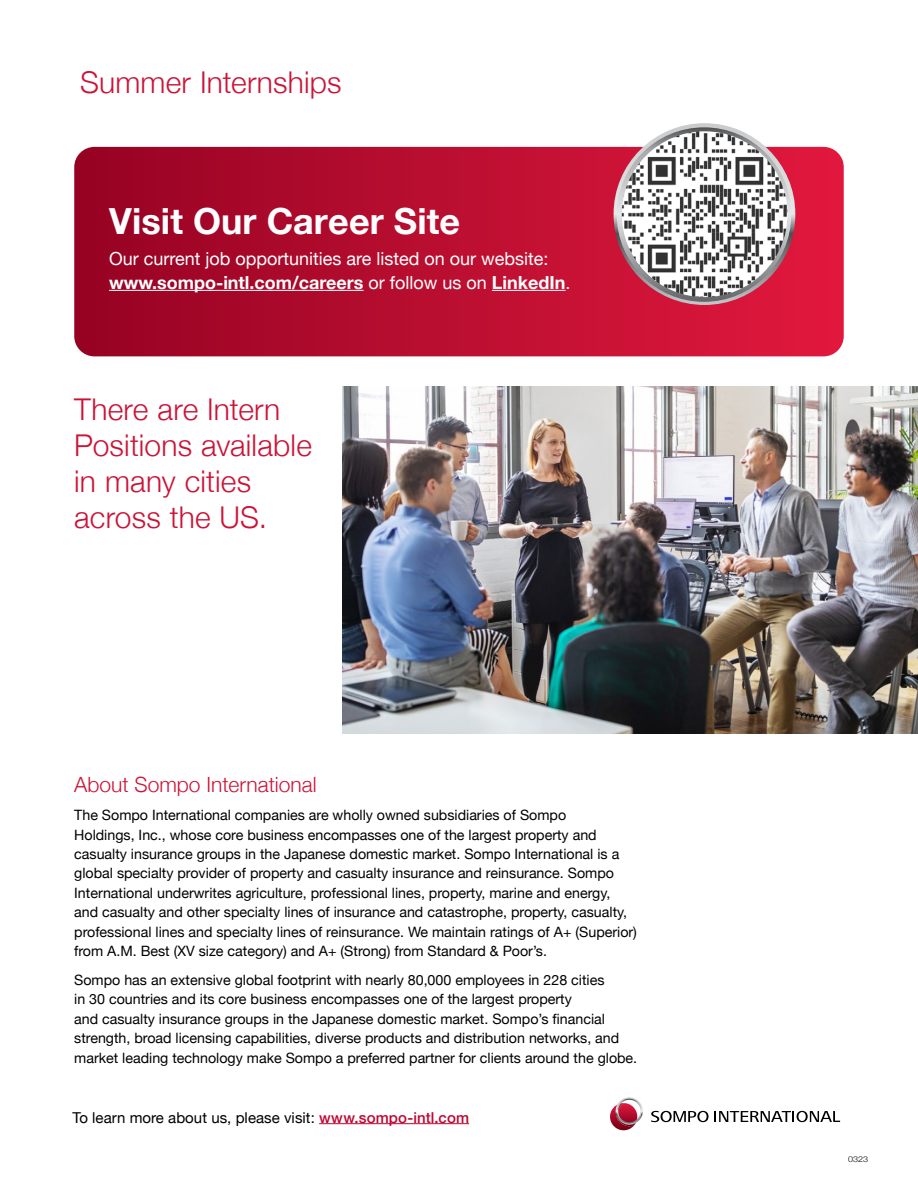
<style>
.page{position:relative;width:918px;height:1188px;background:#fff}
.page>*{position:absolute;margin:0;border:0;box-sizing:border-box;transform-origin:0 0}
.t1{font:700 36px "Helvetica Neue";letter-spacing:.005em;color:#fff}
.t2{font:300 30px/36px "Helvetica Neue";letter-spacing:.005em;color:#cc1337}
.t3{font:300 21px "Helvetica Neue";color:#cc1337}
.t4{font:18px/24px "Helvetica Neue";color:#fff}
.t5{font:15px "Helvetica Neue";letter-spacing:.005em;color:#000}
.t6{font:14.25px/19.5px "Helvetica Neue";color:#000}
.t7{font:300 8.1px "Helvetica Neue";color:#000;scale:1.11 1}
.s1{font-weight:700}
.s2{font-weight:500;color:#c00630}
</style>
<div class="page">
<hr style="left:319px;top:1123px;width:150px;height:1px;background:#c00630">
<svg style="left:74px;top:147px;width:770px;height:209px;background:#b60d2f"></svg>
<img style="left:342px;top:387px;width:576px;height:346px">
<svg style="left:610px;top:1097px;width:33px;height:33px"></svg>
<svg style="left:715px;top:1111px;width:125px;height:11px"></svg>
<svg style="left:651px;top:1111px;width:58px;height:11px"></svg>
<hr style="left:109px;top:290px;width:255px;height:1px;background:#fff">
<hr style="left:492px;top:290px;width:74px;height:1px;background:#fff">
<svg style="left:614px;top:123px;width:181px;height:182px"></svg>
<h2 class="t2" style="left:80px;top:62px;width:263px">Summer Internships</h2>
<h1 class="t1" style="left:109px;top:193px;width:353px">Visit Our Career Site</h1>
<p class="t4" style="left:109px;top:247px;width:463px">Our current job opportunities are listed on our website: <span class="s1">www.sompo-intl.com/careers</span> or follow us on <span class="s1">LinkedIn</span>.</p>
<h2 class="t2" style="left:74px;top:389px;width:239px">There are Intern<br>Positions available in many cities across the US.</h2>
<h3 class="t3" style="left:74px;top:767px;width:244px">About Sompo International</h3>
<p class="t6" style="left:74px;top:806px;width:564px">The Sompo International companies are wholly owned subsidiaries of Sompo<br>Holdings, Inc., whose core business encompasses one of the largest property and casualty insurance groups in the Japanese domestic market. Sompo International is a global specialty provider of property and casualty insurance and reinsurance. Sompo International underwrites agriculture, professional lines, property, marine and energy, and casualty and other specialty lines of insurance and catastrophe, property, casualty, professional lines and specialty lines of reinsurance. We maintain ratings of A+ (Superior) from A.M. Best (XV size category) and A+ (Strong) from Standard &amp; Poor’s.</p>
<p class="t6" style="left:74px;top:971px;width:565px">Sompo has an extensive global footprint with nearly 80,000 employees in 228 cities<br>in 30 countries and its core business encompasses one of the largest property<br>and casualty insurance groups in the Japanese domestic market. Sompo’s financial strength, broad licensing capabilities, diverse products and distribution networks, and market leading technology make Sompo a preferred partner for clients around the globe.</p>
<p class="t5" style="left:72px;top:1106px;width:398px">To learn more about us, please visit: <span class="s2">www.sompo-intl.com</span></p>
<p class="t7" style="left:848px;top:1153px;width:20px">0323</p>
</div>
